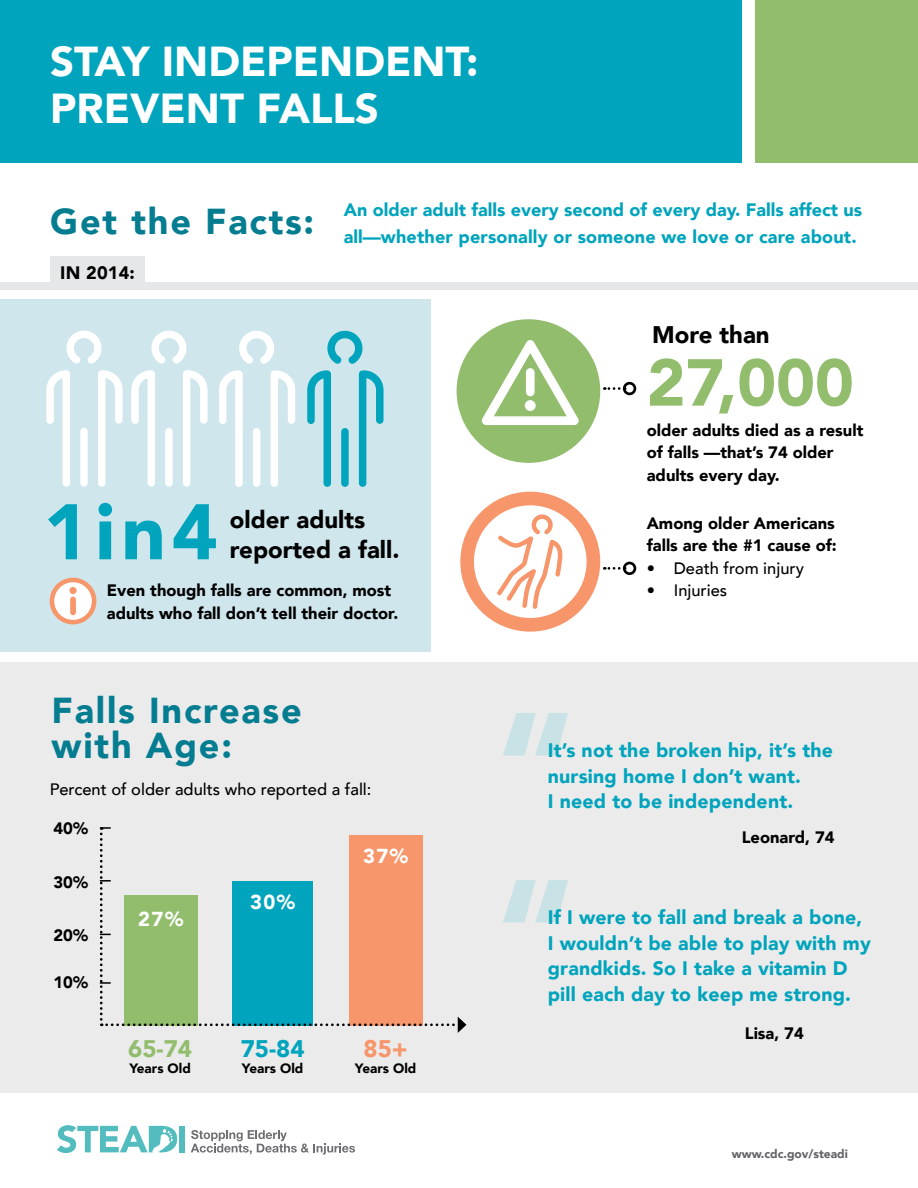
<style>
.page{position:relative;width:918px;height:1188px;background:#fff}
.page>*{position:absolute;margin:0;border:0;box-sizing:border-box;transform-origin:0 0}
.t1{font:900 77.7px "Avenir";color:#00a4bc}
.t2{font:900 65.55px "Avenir";color:#92bd6d}
.t3{font:900 41.85px/46.5px "Avenir";color:#fff}
.t4{font:900 36px/35.2px "Avenir";letter-spacing:.05em;color:#057d91}
.t5{font:900 24px/29.5px "Avenir";color:#000}
.t6{font:900 24px "Avenir";color:#92bd6d}
.t7{font:900 24px "Avenir";color:#00a4bc}
.t8{font:900 24px "Avenir";color:#f7966b}
.t9{font:900 20.25px "Avenir";color:#fff}
.t10{font:900 19.5px/25.5px "Avenir";letter-spacing:.01em;color:#00a4bc}
.t11{font:900 18px/27px "Avenir";color:#00a4bc}
.t12{font:900 18px "Avenir";letter-spacing:.01em;color:#000}
.t13{font:900 16.5px/22.5px "Avenir";color:#000}
.t14{font:500 16.5px "Avenir";color:#000}
.t15{font:900 13.5px "Avenir";color:#000}
.t16{font:900 12px "Avenir";color:#636466}
</style>
<div class="page">
<div style="left:0;top:662px;width:918px;height:431px;background:#ebebec"></div>
<div style="left:0;top:0;width:742px;height:163px;background:#00a4bc"></div>
<div style="left:755px;top:0;width:163px;height:163px;background:#92bd6d"></div>
<div style="left:0;top:282px;width:918px;height:8px;background:#e6e7e8"></div>
<svg style="left:604px;top:387px;width:19px;height:3px"></svg>
<div style="left:623px;top:382px;width:13px;height:13px;border:3px solid #000;border-radius:50%"></div>
<svg style="left:604px;top:567px;width:19px;height:3px"></svg>
<div style="left:623px;top:562px;width:13px;height:13px;border:3px solid #000;border-radius:50%"></div>
<div style="left:50px;top:257px;width:94px;height:33px;background:#e6e7e8"></div>
<div style="left:0;top:299px;width:431px;height:353px;background:#cee6ec"></div>
<svg style="left:359px;top:370px;width:25px;height:117px"></svg>
<svg style="left:307px;top:370px;width:24px;height:117px"></svg>
<div style="left:341px;top:428px;width:8px;height:59px;background:#00a4bc;border-radius:4px"></div>
<svg style="left:327px;top:330px;width:36px;height:34px"></svg>
<svg style="left:98px;top:370px;width:25px;height:117px"></svg>
<svg style="left:46px;top:370px;width:24px;height:117px"></svg>
<div style="left:80px;top:428px;width:8px;height:59px;background:#fff;border-radius:4px"></div>
<svg style="left:66px;top:330px;width:36px;height:34px"></svg>
<svg style="left:183px;top:370px;width:25px;height:117px"></svg>
<svg style="left:131px;top:370px;width:24px;height:117px"></svg>
<div style="left:165px;top:428px;width:8px;height:59px;background:#fff;border-radius:4px"></div>
<svg style="left:151px;top:330px;width:36px;height:34px"></svg>
<svg style="left:271px;top:370px;width:24px;height:117px"></svg>
<svg style="left:219px;top:370px;width:24px;height:117px"></svg>
<div style="left:253px;top:428px;width:7px;height:59px;background:#fff;border-radius:4px"></div>
<svg style="left:239px;top:331px;width:35px;height:33px"></svg>
<div style="left:52px;top:580px;width:42px;height:42px;background:#fff;border-radius:50%"></div>
<div style="left:50px;top:578px;width:46px;height:46px;border:5px solid #f7966b;border-radius:50%"></div>
<svg style="left:70px;top:596px;width:6px;height:19px"></svg>
<div style="left:69px;top:587px;width:8px;height:7px;background:#f7966b;border-radius:50%"></div>
<div style="left:457px;top:319px;width:143px;height:144px;background:#92bd6d;border-radius:50%"></div>
<svg style="left:482px;top:340px;width:97px;height:85px"></svg>
<div style="left:525px;top:400px;width:11px;height:11px;background:#fff;border-radius:50%"></div>
<svg style="left:467px;top:499px;width:126px;height:126px"></svg>
<div style="left:460px;top:492px;width:140px;height:140px;border:14px solid #f7966b;border-radius:50%"></div>
<svg style="left:100px;top:827px;width:366px;height:206px"></svg>
<svg style="left:503px;top:713px;width:65px;height:43px"></svg>
<svg style="left:503px;top:880px;width:65px;height:42px"></svg>
<svg style="left:497px;top:514px;width:66px;height:95px"></svg>
<div style="left:179px;top:1126px;width:6px;height:26px;background:#53bcbf"></div>
<svg style="left:57px;top:1125px;width:120px;height:28px"></svg>
<svg style="left:191px;top:1130px;width:164px;height:25px"></svg>
<h1 class="t3" style="left:50px;top:38px;width:430px">STAY INDEPENDENT:<br>PREVENT FALLS</h1>
<h2 class="t4" style="left:50px;top:203px;width:266px">Get the Facts:</h2>
<p class="t11" style="left:344px;top:196px;width:520px">An older adult falls every second of every day. Falls affect us all—whether personally or someone we love or care about.</p>
<h3 class="t12" style="left:60px;top:257px;width:76px">IN 2014:</h3>
<p class="t1" style="left:43px;top:466px;width:176px">1in4</p>
<p class="t5" style="left:230px;top:504px;width:171px">older adults reported a fall.</p>
<p class="t13" style="left:107px;top:579px;width:293px">Even though falls are common, most adults who fall don’t tell their doctor.</p>
<h2 class="t4" style="left:52px;top:692px;width:252px">Falls Increase with Age:</h2>
<p class="t14" style="left:50px;top:774px;width:323px">Percent of older adults who reported a fall:</p>
<p class="t13" style="left:54px;top:817px;width:36px">40%</p>
<p class="t13" style="left:54px;top:870px;width:36px">30%</p>
<p class="t13" style="left:54px;top:924px;width:36px">20%</p>
<p class="t13" style="left:54px;top:971px;width:36px">10%</p>
<p class="t9" style="left:138px;top:902px;width:47px">27%</p>
<p class="t6" style="left:128px;top:1028px;width:65px">65-74</p>
<p class="t15" style="left:129px;top:1057px;width:63px">Years Old</p>
<p class="t9" style="left:250px;top:885px;width:47px">30%</p>
<p class="t7" style="left:241px;top:1028px;width:65px">75-84</p>
<p class="t15" style="left:242px;top:1057px;width:63px">Years Old</p>
<p class="t9" style="left:363px;top:839px;width:47px">37%</p>
<p class="t8" style="left:363px;top:1028px;width:46px">85+</p>
<p class="t15" style="left:355px;top:1057px;width:63px">Years Old</p>
<p class="t5" style="left:652px;top:319px;width:119px">More than</p>
<p class="t2" style="left:647px;top:327px;width:209px">27,000</p>
<p class="t13" style="left:647px;top:418px;width:218px">older adults died as a result of falls —that’s 74 older adults every day.</p>
<p class="t13" style="left:647px;top:511px;width:191px">Among older Americans falls are the #1 cause of:</p>
<p class="t14" style="left:647px;top:554px;width:159px">• Death from injury</p>
<p class="t14" style="left:647px;top:576px;width:82px">• Injuries</p>
<p class="t10" style="left:548px;top:737px;width:287px">It’s not the broken hip, it’s the nursing home I don’t want.<br>I need to be independent.</p>
<p class="t13" style="left:742px;top:826px;width:94px">Leonard, 74</p>
<p class="t10" style="left:548px;top:904px;width:325px">If I were to fall and break a bone,<br>I wouldn’t be able to play with my grandkids. So I take a vitamin D pill each day to keep me strong.</p>
<p class="t13" style="left:745px;top:1022px;width:60px">Lisa, 74</p>
<p class="t16" style="left:732px;top:1143px;width:118px">www.cdc.gov/steadi</p>
</div>
